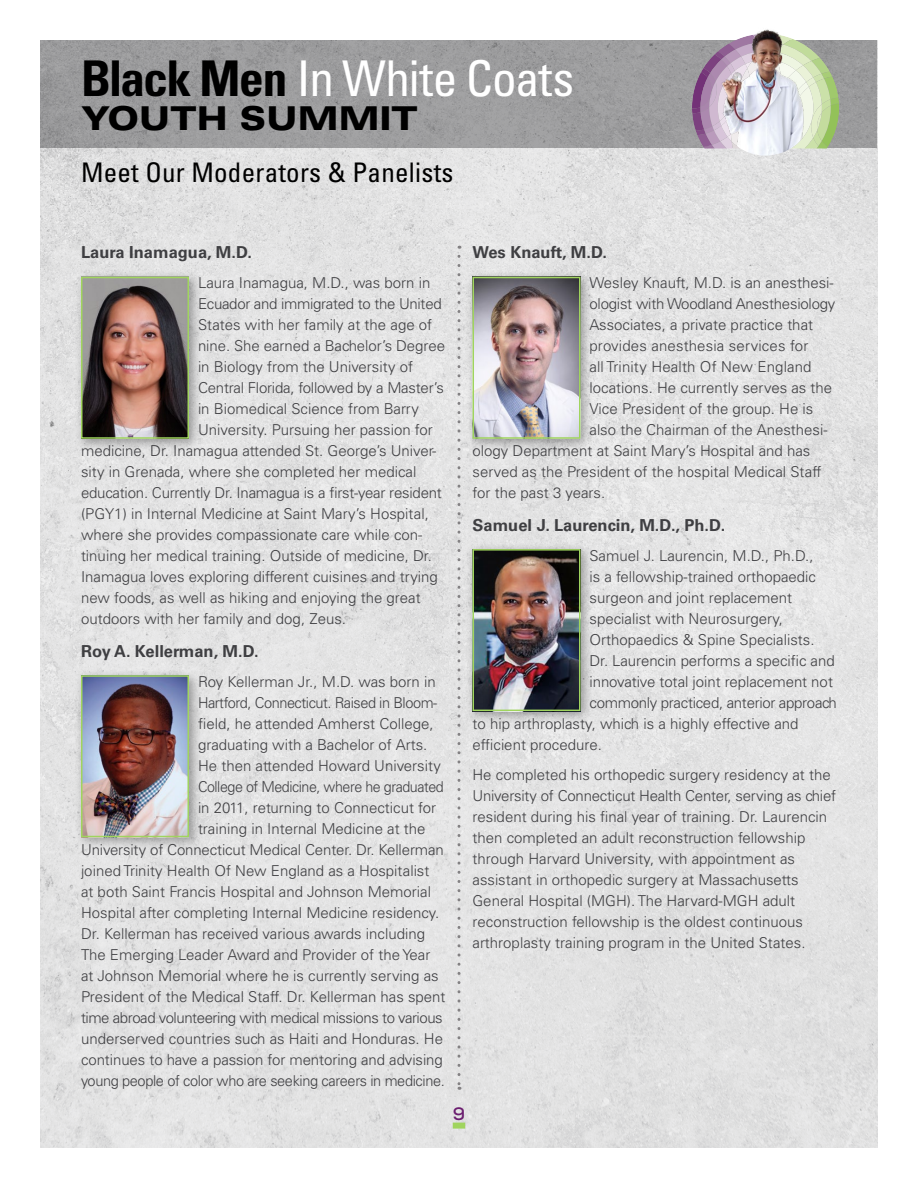
<style>
.page{position:relative;width:918px;height:1188px;background:#fff}
.page>*{position:absolute;margin:0;border:0;box-sizing:border-box;transform-origin:0 0}
.t1{font:condensed 49.2px "Univers LT Std";letter-spacing:-.02em;color:#fff}
.t2{font:900 expanded 32.85px "Univers LT Std";letter-spacing:-.01em;color:#000}
.t3{font:condensed 27px "Univers LT Std";letter-spacing:.01em;color:#000}
.t4{font:700 18px "Nexa";color:#6c1f70}
.t5{font:700 16.5px "Univers LT Std";color:#3f3f42}
.t6{font:300 15px/21px "Univers LT Std";color:#3f3f42}
.t7{font:300 15px "Univers LT Std";letter-spacing:-.03em;color:#3f3f42}
.t8{font:300 15px "Univers LT Std";letter-spacing:-.02em;color:#3f3f42}
.t9{font:300 15px "Univers LT Std";letter-spacing:-.025em;color:#3f3f42}
.t10{font:300 15px "Univers LT Std";letter-spacing:-.03em;color:#3f3f42;scale:.95 1}
.s1{font-weight:700;color:#000}
</style>
<div class="page">
<img style="left:40px;top:148px;width:838px;height:1000px">
<div style="left:453px;top:1123px;width:12px;height:6px;background:#a0d45e"></div>
<div style="left:40px;top:40px;width:838px;height:108px;background:#9c9c9d"></div>
<svg style="left:692px;top:40px;width:147px;height:108px"></svg>
<img style="left:720px;top:29px;width:91px;height:127px">
<svg style="left:458px;top:256px;width:2px;height:834px;background:#c6c5c6"></svg>
<div style="left:74px;top:270px;width:128px;height:182px;background:#000;opacity:.35"></div>
<img style="left:84px;top:280px;width:102px;height:156px">
<div style="left:81px;top:277px;width:108px;height:162px;border:2px solid #a0d45e"></div>
<div style="left:465px;top:270px;width:129px;height:182px;background:#000;opacity:.35"></div>
<img style="left:475px;top:280px;width:102px;height:156px">
<div style="left:472px;top:277px;width:108px;height:162px;border:2px solid #a0d45e"></div>
<div style="left:465px;top:542px;width:129px;height:182px;background:#000;opacity:.35"></div>
<img style="left:475px;top:552px;width:102px;height:156px">
<div style="left:472px;top:549px;width:108px;height:162px;border:2px solid #a0d45e"></div>
<div style="left:74px;top:669px;width:128px;height:182px;background:#000;opacity:.35"></div>
<img style="left:84px;top:678px;width:102px;height:156px">
<div style="left:81px;top:675px;width:108px;height:162px;border:2px solid #a0d45e"></div>
<h1 class="t1" style="left:81px;top:48px;width:495px"><span class="s1">Black Men</span> In White Coats</h1>
<h2 class="t2" style="left:81px;top:100px;width:339px">YOUTH SUMMIT</h2>
<h3 class="t3" style="left:81px;top:155px;width:374px">Meet Our Moderators &amp; Panelists</h3>
<p class="t5" style="left:81px;top:242px;width:173px">Laura Inamagua, M.D.</p>
<p class="t6" style="left:198px;top:272px;width:234px">Laura Inamagua, M.D., was born in</p>
<p class="t8" style="left:198px;top:294px;width:245px">Ecuador and immigrated to the United</p>
<p class="t6" style="left:198px;top:314px;width:236px">States with her family at the age of</p>
<p class="t6" style="left:198px;top:335px;width:249px">nine. She earned a Bachelor’s Degree</p>
<p class="t6" style="left:198px;top:356px;width:217px">in Biology from the University of</p>
<p class="t6" style="left:198px;top:377px;width:247px">Central Florida, followed by a Master’s</p>
<p class="t6" style="left:198px;top:398px;width:223px">in Biomedical Science from Barry</p>
<p class="t6" style="left:198px;top:419px;width:236px">University. Pursuing her passion for</p>
<p class="t6" style="left:81px;top:440px;width:357px">medicine, Dr. Inamagua attended St. George’s Univer-</p>
<p class="t6" style="left:81px;top:461px;width:337px">sity in Grenada, where she completed her medical</p>
<p class="t6" style="left:81px;top:482px;width:362px">education. Currently Dr. Inamagua is a first-year resident</p>
<p class="t6" style="left:81px;top:503px;width:349px">(PGY1) in Internal Medicine at Saint Mary’s Hospital,</p>
<p class="t6" style="left:81px;top:524px;width:343px">where she provides compassionate care while con-</p>
<p class="t6" style="left:81px;top:545px;width:352px">tinuing her medical training. Outside of medicine, Dr.</p>
<p class="t6" style="left:81px;top:566px;width:358px">Inamagua loves exploring different cuisines and trying</p>
<p class="t6" style="left:81px;top:587px;width:341px">new foods, as well as hiking and enjoying the great</p>
<p class="t6" style="left:81px;top:608px;width:267px">outdoors with her family and dog, Zeus.</p>
<p class="t5" style="left:81px;top:641px;width:179px">Roy A. Kellerman, M.D.</p>
<p class="t6" style="left:198px;top:671px;width:239px">Roy Kellerman Jr., M.D. was born in</p>
<p class="t7" style="left:198px;top:693px;width:241px">Hartford, Connecticut. Raised in Bloom-</p>
<p class="t6" style="left:198px;top:713px;width:237px">field, he attended Amherst College,</p>
<p class="t6" style="left:198px;top:734px;width:231px">graduating with a Bachelor of Arts.</p>
<p class="t6" style="left:198px;top:755px;width:244px">He then attended Howard University</p>
<p class="t10" style="left:198px;top:777px;width:260px">College of Medicine, where he graduated</p>
<p class="t6" style="left:198px;top:797px;width:240px">in 2011, returning to Connecticut for</p>
<p class="t6" style="left:198px;top:818px;width:229px">training in Internal Medicine at the</p>
<p class="t6" style="left:81px;top:839px;width:364px">University of Connecticut Medical Center. Dr. Kellerman</p>
<p class="t6" style="left:81px;top:860px;width:350px">joined Trinity Health Of New England as a Hospitalist</p>
<p class="t6" style="left:81px;top:881px;width:352px">at both Saint Francis Hospital and Johnson Memorial</p>
<p class="t6" style="left:81px;top:902px;width:360px">Hospital after completing Internal Medicine residency.</p>
<p class="t6" style="left:81px;top:923px;width:346px">Dr. Kellerman has received various awards including</p>
<p class="t6" style="left:81px;top:944px;width:351px">The Emerging Leader Award and Provider of the Year</p>
<p class="t6" style="left:81px;top:965px;width:359px">at Johnson Memorial where he is currently serving as</p>
<p class="t6" style="left:81px;top:986px;width:366px">President of the Medical Staff. Dr. Kellerman has spent</p>
<p class="t7" style="left:81px;top:1008px;width:363px">time abroad volunteering with medical missions to various</p>
<p class="t6" style="left:81px;top:1028px;width:364px">underserved countries such as Haiti and Honduras. He</p>
<p class="t6" style="left:81px;top:1049px;width:363px">continues to have a passion for mentoring and advising</p>
<p class="t9" style="left:81px;top:1071px;width:365px">young people of color who are seeking careers in medicine.</p>
<p class="t4" style="left:453px;top:1102px;width:14px">9</p>
<p class="t5" style="left:472px;top:242px;width:136px">Wes Knauft, M.D.</p>
<p class="t6" style="left:590px;top:272px;width:246px">Wesley Knauft, M.D. is an anesthesi-</p>
<p class="t6" style="left:590px;top:293px;width:247px">ologist with Woodland Anesthesiology</p>
<p class="t6" style="left:590px;top:314px;width:225px">Associates, a private practice that</p>
<p class="t6" style="left:590px;top:335px;width:220px">provides anesthesia services for</p>
<p class="t6" style="left:590px;top:356px;width:224px">all Trinity Health Of New England</p>
<p class="t6" style="left:590px;top:377px;width:244px">locations. He currently serves as the</p>
<p class="t6" style="left:590px;top:398px;width:225px">Vice President of the group. He is</p>
<p class="t6" style="left:590px;top:419px;width:240px">also the Chairman of the Anesthesi-</p>
<p class="t6" style="left:472px;top:440px;width:339px">ology Department at Saint Mary’s Hospital and has</p>
<p class="t6" style="left:472px;top:461px;width:351px">served as the President of the hospital Medical Staff</p>
<p class="t6" style="left:472px;top:482px;width:134px">for the past 3 years.</p>
<p class="t5" style="left:472px;top:515px;width:254px">Samuel J. Laurencin, M.D., Ph.D.</p>
<p class="t6" style="left:590px;top:545px;width:226px">Samuel J. Laurencin, M.D., Ph.D.,</p>
<p class="t6" style="left:590px;top:566px;width:228px">is a fellowship-trained orthopaedic</p>
<p class="t6" style="left:590px;top:587px;width:204px">surgeon and joint replacement</p>
<p class="t6" style="left:590px;top:608px;width:195px">specialist with Neurosurgery,</p>
<p class="t6" style="left:590px;top:629px;width:227px">Orthopaedics &amp; Spine Specialists.</p>
<p class="t6" style="left:590px;top:650px;width:247px">Dr. Laurencin performs a specific and</p>
<p class="t6" style="left:590px;top:671px;width:245px">innovative total joint replacement not</p>
<p class="t8" style="left:590px;top:693px;width:249px">commonly practiced, anterior approach</p>
<p class="t6" style="left:472px;top:713px;width:328px">to hip arthroplasty, which is a highly effective and</p>
<p class="t6" style="left:472px;top:734px;width:131px">efficient procedure.</p>
<p class="t6" style="left:472px;top:764px;width:365px">He completed his orthopedic surgery residency at the University of Connecticut Health Center, serving as chief resident during his final year of training. Dr. Laurencin then completed an adult reconstruction fellowship through Harvard University, with appointment as assistant in orthopedic surgery at Massachusetts General Hospital (MGH). The Harvard-MGH adult reconstruction fellowship is the oldest continuous arthroplasty training program in the United States.</p>
</div>
